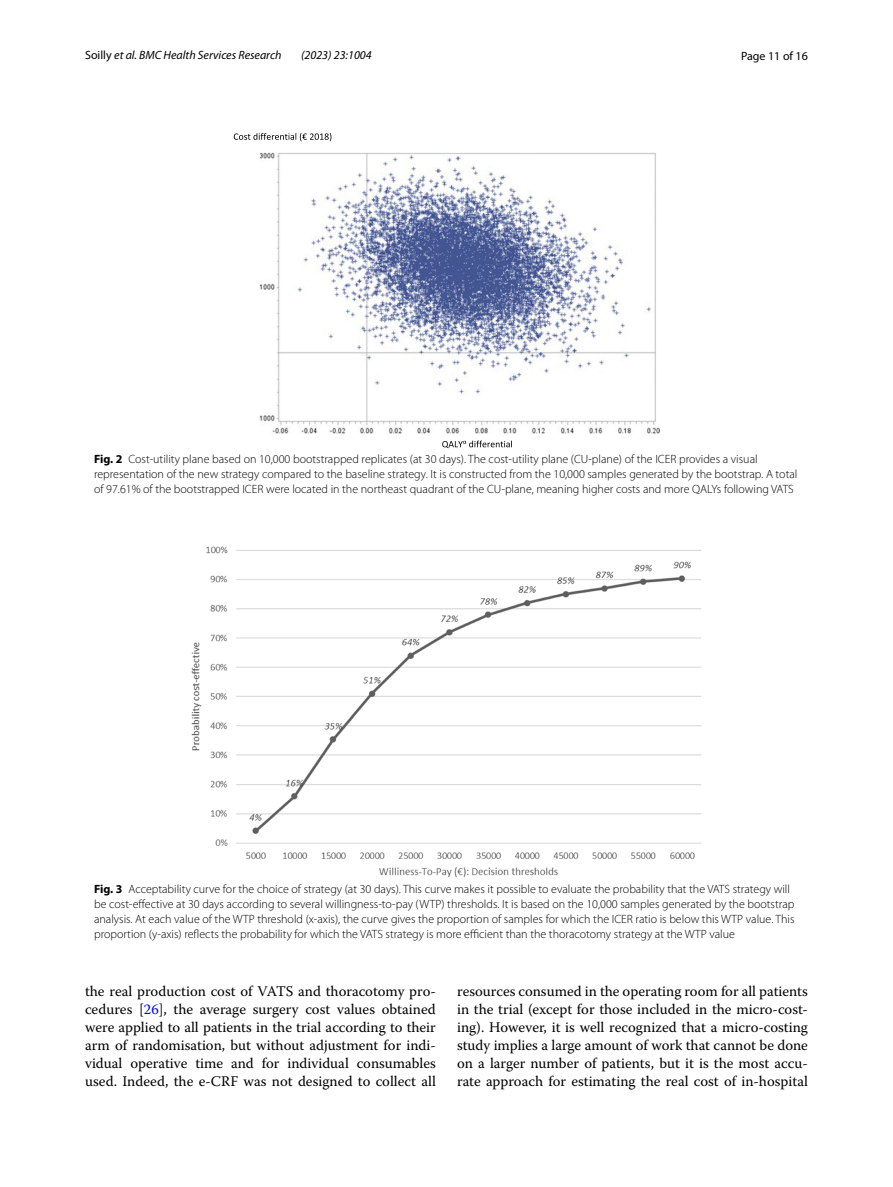
<style>
.page{position:relative;width:893px;height:1187px;background:#fff}
.page>*{position:absolute;margin:0;border:0;box-sizing:border-box;transform-origin:0 0}
.t1{font:14.7px/18px "Warnock Pro";color:#000;text-align:justify}
.t2{font:300 12px/15px "Myriad Pro";color:#000}
.t3{font:italic 12px "Myriad Pro";color:#000}
.t4{font:12px "Myriad Pro";color:#000}
.s1{font-style:normal}
.s2{font-weight:700}
.s3{color:#00f}
</style>
<div class="page">
<img style="left:259px;top:152px;width:400px;height:281px">
<svg style="left:234px;top:133px;width:97px;height:8px"></svg>
<svg style="left:442px;top:440px;width:70px;height:8px"></svg>
<img style="left:191px;top:546px;width:510px;height:331px">
<p class="t3" style="left:85px;top:48px;width:198px"><span class="s1">Soilly</span> et al. BMC Health Services Research</p>
<p class="t3" style="left:301px;top:48px;width:72px">(2023) 23:1004</p>
<p class="t4" style="left:741px;top:48px;width:68px">Page 11 of 16</p>
<p class="t2" style="left:94px;top:452px;width:705px"><span class="s2">Fig. 2</span> Cost-utility plane based on 10,000 bootstrapped replicates (at 30 days). The cost-utility plane (CU-plane) of the ICER provides a visual representation of the new strategy compared to the baseline strategy. It is constructed from the 10,000 samples generated by the bootstrap. A total of 97.61% of the bootstrapped ICER were located in the northeast quadrant of the CU-plane, meaning higher costs and more QALYs following VATS</p>
<p class="t2" style="left:94px;top:881px;width:702px"><span class="s2">Fig. 3</span> Acceptability curve for the choice of strategy (at 30 days). This curve makes it possible to evaluate the probability that the VATS strategy will be cost-effective at 30 days according to several willingness-to-pay (WTP) thresholds. It is based on the 10,000 samples generated by the bootstrap analysis. At each value of the WTP threshold (x-axis), the curve gives the proportion of samples for which the ICER ratio is below this WTP value. This proportion (y-axis) reflects the probability for which the VATS strategy is more efficient than the thoracotomy strategy at the WTP value</p>
<p class="t1" style="left:85px;top:981px;width:352px">the real production cost of VATS and thoracotomy pro&shy;cedures [<span class="s3">26</span>], the average surgery cost values obtained were applied to all patients in the trial according to their arm of randomisation, but without adjustment for indi&shy;vidual operative time and for individual consumables used. Indeed, the e-CRF was not designed to collect all</p>
<p class="t1" style="left:457px;top:981px;width:352px">resources consumed in the operating room for all patients in the trial (except for those included in the micro-cost&shy;ing). However, it is well recognized that a micro-costing study implies a large amount of work that cannot be done on a larger number of patients, but it is the most accu&shy;rate approach for estimating the real cost of in-hospital</p>
</div>
